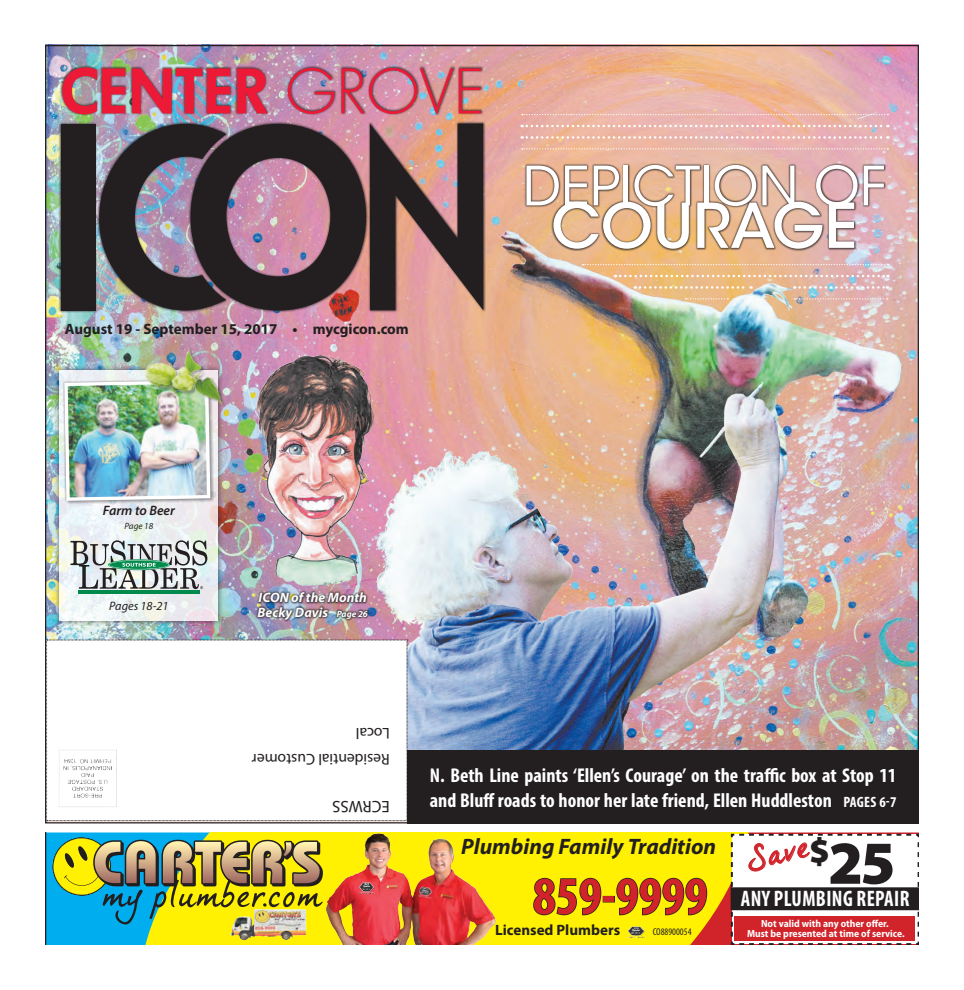
<style>
.page{position:relative;width:964px;height:990px;background:#fff}
.page>*{position:absolute;margin:0;border:0;box-sizing:border-box;transform-origin:0 0}
.t1{font:900 61.5px "Myriad Pro";color:#231f20}
.Headline_-_24pt{font:500 61.25px "ITC Avant Garde Std";color:#fff}
.t2{font:59.62px "Futura Hv";color:#ed1a37}
.t3{font:700 condensed 53.88px "Myriad Pro";color:#d1232a}
.Headline_-_24pt-2{font:53.75px "ITC Avant Garde Std";color:#fff}
.t4{font:37.5px "Dear Joe 5 C PRO Small Face";color:#d1232a}
.t5{font:900 35.88px "Myriad Pro";color:#231f20}
.t6{font:700 condensed 22.5px "Myriad Pro";letter-spacing:.02em;color:#fff;scale:.92 1}
.t7{font:italic 700 22.38px "Myriad Pro";color:#231f20}
.Headline_-_14pt{font:700 condensed 20px/25px "Myriad Pro";color:#fff}
.ICON_Questions{font:16.62px "Myriad Pro";color:#231f20}
.ICON_Questions-2{font:15.62px "Myriad Pro";color:#231f20}
.t8{font:700 15px "Myriad Pro";color:#231f20}
.Signature{font:italic 700 13.62px "Myriad Pro";color:#fff}
.Signature-2{font:italic 600 13.62px "Myriad Pro";color:#231f20}
.Signature-3{font:italic 12.25px "Myriad Pro";color:#231f20}
.t9{font:700 semi-condensed 10.38px/10.4px "Myriad Pro";color:#fff;text-align:center}
.t10{font:condensed 10px "Myriad Pro";color:#231f20}
.Signature-4{font:italic 9.12px "Myriad Pro";color:#231f20}
.s1{font-family:"Futura";font-weight:300}
.s2{font-size:9.12px}
.s3{font-size:15px}
</style>
<div class="page">
<img style="left:47px;top:47px;width:869px;height:703px">
<img style="left:333px;top:373px;width:449px;height:377px">
<div style="left:59px;top:65px;width:426px;height:248px;background:#231f20;opacity:.75"></div>
<img style="left:99px;top:124px;width:384px;height:187px">
<div style="left:61px;top:124px;width:34px;height:187px;background:#231f20"></div>
<svg style="left:46px;top:640px;width:362px;height:181px"></svg>
<div style="left:407px;top:750px;width:511px;height:73px;background:#231f20"></div>
<div style="left:54px;top:365px;width:170px;height:261px;background:#231f20;opacity:.75"></div>
<svg style="left:59px;top:371px;width:159px;height:250px;fill:#edf2f2"></svg>
<hr style="left:78px;top:590px;width:121px;height:4px;background:#008b4c">
<svg style="left:70px;top:540px;width:137px;height:49px;background:#a7b3b0"></svg>
<div style="left:255px;top:590px;width:115px;height:32px;background:#231f20;opacity:.75"></div>
<img style="left:257px;top:356px;width:116px;height:234px">
<svg style="left:45px;top:832px;width:873px;height:113px;background:#d9dd23"></svg>
<svg style="left:532px;top:877px;width:69px;height:39px;background:#c8bd08"></svg>
<div style="left:602px;top:896px;width:12px;height:7px;border:2px solid #231f20"></div>
<svg style="left:615px;top:877px;width:92px;height:39px;background:#c8bd08"></svg>
<svg style="left:53px;top:837px;width:262px;height:87px;background:#8fa75d"></svg>
<img style="left:627px;top:923px;width:18px;height:16px">
<img style="left:315px;top:832px;width:183px;height:113px">
<img style="left:358px;top:880px;width:16px;height:13px">
<img style="left:418px;top:884px;width:16px;height:15px">
<svg style="left:729px;top:833px;width:189px;height:112px"></svg>
<div style="left:730px;top:888px;width:188px;height:22px;background:#231f20"></div>
<img style="left:229px;top:907px;width:81px;height:35px">
<div style="left:734px;top:916px;width:180px;height:24px;background:#d1232a"></div>
<div style="left:63px;top:379px;width:151px;height:126px;background:#231f20;opacity:.4"></div>
<img style="left:62px;top:378px;width:150px;height:125px">
<div style="left:145px;top:347px;width:81px;height:61px;background:#231f20;opacity:.4"></div>
<img style="left:144px;top:345px;width:78px;height:64px">
<div style="left:524px;top:163px;width:361px;height:89px;background:#231f20;opacity:.75"></div>
<svg style="left:582px;top:264px;width:305px;height:1px"></svg>
<svg style="left:521px;top:114px;width:366px;height:1px"></svg>
<svg style="left:614px;top:275px;width:273px;height:2px"></svg>
<svg style="left:521px;top:125px;width:366px;height:2px"></svg>
<svg style="left:634px;top:286px;width:117px;height:3px"></svg>
<svg style="left:794px;top:286px;width:93px;height:3px"></svg>
<svg style="left:521px;top:136px;width:366px;height:3px"></svg>
<svg style="left:685px;top:298px;width:43px;height:1px"></svg>
<svg style="left:794px;top:298px;width:93px;height:1px"></svg>
<svg style="left:521px;top:148px;width:366px;height:1px"></svg>
<p class="t2" style="left:61px;top:51px;width:425px">CENTER <span class="s1">GROVE</span></p>
<p class="t8" style="left:65px;top:319px;width:345px">August 19 - September 15, 2017 • mycgicon.com</p>
<p class="Headline_-_24pt-2" style="left:522px;top:153px;width:365px">DEPICTION OF</p>
<p class="Headline_-_24pt" style="left:550px;top:188px;width:308px">COURAGE</p>
<p class="Signature-2" style="left:103px;top:502px;width:73px">Farm to Beer</p>
<p class="Signature-4" style="left:124px;top:520px;width:30px">Page 18</p>
<p class="Signature-3" style="left:109px;top:598px;width:61px">Pages 18-21</p>
<p class="Signature" style="left:258px;top:589px;width:110px">ICON of the Month</p>
<p class="Signature" style="left:257px;top:603px;width:112px">Becky Davis <span class="s2">Page 26</span></p>
<p class="ICON_Questions-2" style="left:389px;top:743px;width:35px;rotate:-180deg">Local</p>
<p class="ICON_Questions-2" style="left:389px;top:769px;width:139px;rotate:-180deg">Residential Customer</p>
<p class="ICON_Questions" style="left:389px;top:816px;width:59px;rotate:-180deg">ECRWSS</p>
<p class="Headline_-_14pt" style="left:429px;top:762px;width:468px">N. Beth Line paints ‘Ellen’s Courage’ on the traffic box at Stop 11 and Bluff roads to honor her late friend, Ellen Huddleston <span class="s3">PAGES 6-7</span></p>
<p class="t7" style="left:461px;top:832px;width:256px">Plumbing Family Tradition</p>
<p class="t3" style="left:532px;top:862px;width:176px">859-9999</p>
<p class="t10" style="left:652px;top:926px;width:40px">CO88900054</p>
<p class="t8" style="left:495px;top:920px;width:127px">Licensed Plumbers</p>
<p class="t5" style="left:808px;top:831px;width:22px">$</p>
<p class="t4" style="left:740px;top:836px;width:65px;rotate:-14deg">Save</p>
<p class="t1" style="left:827px;top:828px;width:69px">25</p>
<p class="t6" style="left:740px;top:884px;width:185px">ANY PLUMBING REPAIR</p>
<p class="t9" style="left:746px;top:918px;width:159px">Not valid with any other offer.<br>Must be presented at time of service.</p>
</div>
